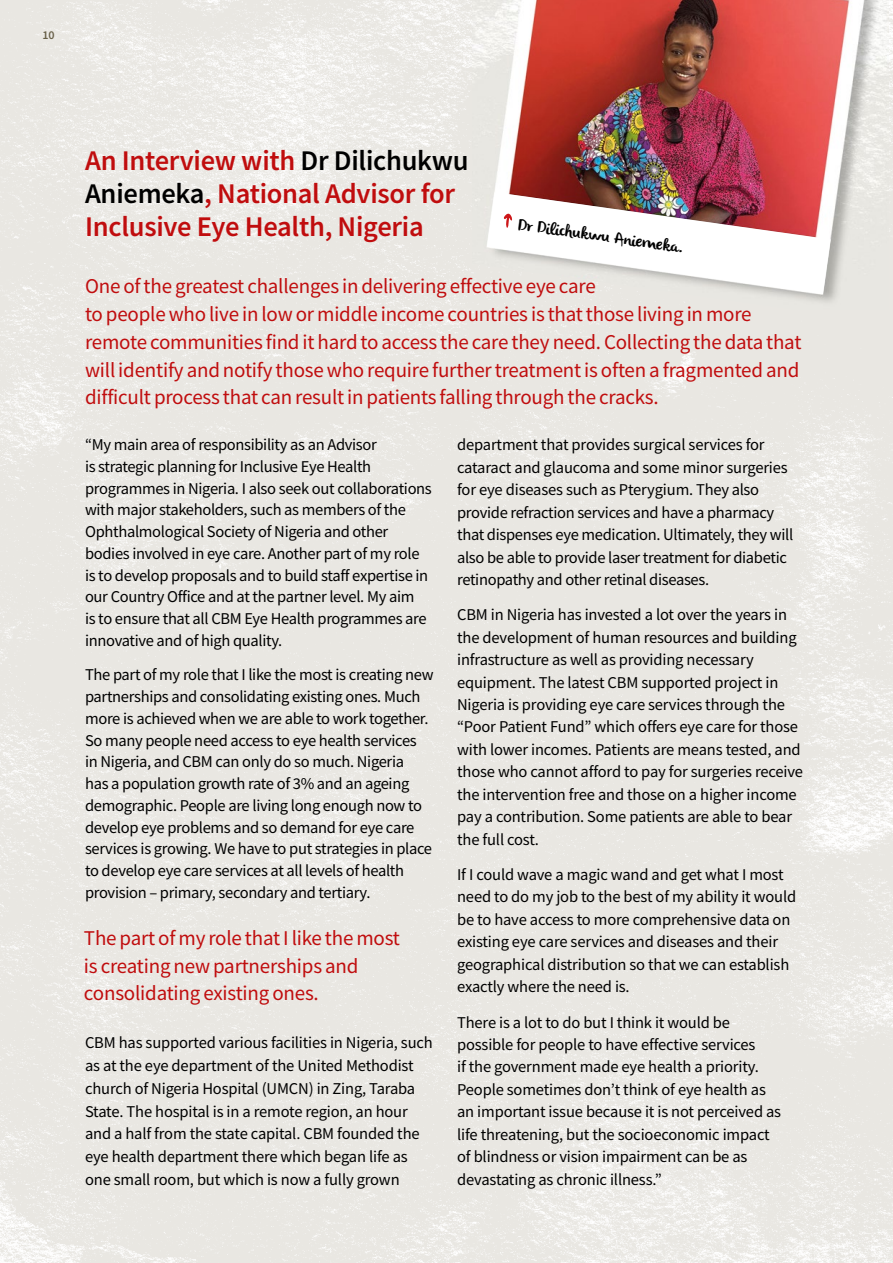
<style>
.page{position:relative;width:893px;height:1263px;background:#fff}
.page>*{position:absolute;margin:0;border:0;box-sizing:border-box;transform-origin:0 0}
.H2_interview{font:600 28.5px/33px "Source Sans Pro";letter-spacing:-.01em;color:#c00d0e}
.P_intro_text_pull_qu{font:21px/27.8px "Source Sans Pro";letter-spacing:-.01em;color:#c00d0e}
.P_body_copy{font:16.5px/22.5px "Source Sans Pro";letter-spacing:-.02em;color:#000}
.t1{font:16.5px "olivier";color:#000}
.t2{font:600 12px "Source Sans Pro";color:#716951}
.s1{color:#000}
</style>
<div class="page">
<img style="left:0;top:0;width:892px;height:1263px">
<img style="left:472px;top:0;width:417px;height:309px">
<svg style="left:487px;top:192px;width:344px;height:102px"></svg>
<p class="t2" style="left:43px;top:27px;width:14px">10</p>
<h2 class="H2_interview" style="left:85px;top:144px;width:385px">An Interview with <span class="s1">Dr Dilichukwu<br>Aniemeka</span>, National Advisor for<br>Inclusive Eye Health, Nigeria</h2>
<p class="t1" style="left:519px;top:215px;width:168px;rotate:8deg">Dr Dilichukwu Aniemeka.</p>
<p class="P_intro_text_pull_qu" style="left:85px;top:272px;width:718px">One of the greatest challenges in delivering effective eye care<br>to people who live in low or middle income countries is that those living in more remote communities find it hard to access the care they need. Collecting the data that will identify and notify those who require further treatment is often a fragmented and difficult process that can result in patients falling through the cracks.</p>
<p class="P_body_copy" style="left:85px;top:434px;width:348px;line-height:21.8px">“My main area of responsibility as an Advisor<br>is strategic planning for Inclusive Eye Health programmes in Nigeria. I also seek out collaborations with major stakeholders, such as members of the Ophthalmological Society of Nigeria and other bodies involved in eye care. Another part of my role is to develop proposals and to build staff expertise in our Country Office and at the partner level. My aim<br>is to ensure that all CBM Eye Health programmes are innovative and of high quality.</p>
<p class="P_body_copy" style="left:85px;top:664px;width:350px;line-height:21.8px">The part of my role that I like the most is creating new partnerships and consolidating existing ones. Much more is achieved when we are able to work together.<br>So many people need access to eye health services<br>in Nigeria, and CBM can only do so much. Nigeria<br>has a population growth rate of 3% and an ageing demographic. People are living long enough now to develop eye problems and so demand for eye care services is growing. We have to put strategies in place to develop eye care services at all levels of health provision – primary, secondary and tertiary.</p>
<p class="P_intro_text_pull_qu" style="left:84px;top:924px;width:318px">The part of my role that I like the most is creating new partnerships and consolidating existing ones.</p>
<p class="P_body_copy" style="left:85px;top:1031px;width:349px">CBM has supported various facilities in Nigeria, such as at the eye department of the United Methodist church of Nigeria Hospital (UMCN) in Zing, Taraba State. The hospital is in a remote region, an hour and a half from the state capital. CBM founded the eye health department there which began life as one small room, but which is now a fully grown</p>
<p class="P_body_copy" style="left:457px;top:433px;width:338px">department that provides surgical services for cataract and glaucoma and some minor surgeries for eye diseases such as Pterygium. They also provide refraction services and have a pharmacy that dispenses eye medication. Ultimately, they will also be able to provide laser treatment for diabetic retinopathy and other retinal diseases.</p>
<p class="P_body_copy" style="left:457px;top:603px;width:347px">CBM in Nigeria has invested a lot over the years in the development of human resources and building infrastructure as well as providing necessary equipment. The latest CBM supported project in Nigeria is providing eye care services through the “Poor Patient Fund” which offers eye care for those with lower incomes. Patients are means tested, and those who cannot afford to pay for surgeries receive the intervention free and those on a higher income pay a contribution. Some patients are able to bear the full cost.</p>
<p class="P_body_copy" style="left:457px;top:863px;width:341px">If I could wave a magic wand and get what I most need to do my job to the best of my ability it would be to have access to more comprehensive data on existing eye care services and diseases and their geographical distribution so that we can establish exactly where the need is.</p>
<p class="P_body_copy" style="left:457px;top:1011px;width:326px">There is a lot to do but I think it would be possible for people to have effective services<br>if the government made eye health a priority.<br>People sometimes don’t think of eye health as an important issue because it is not perceived as life threatening, but the socioeconomic impact of blindness or vision impairment can be as devastating as chronic illness.”</p>
</div>
